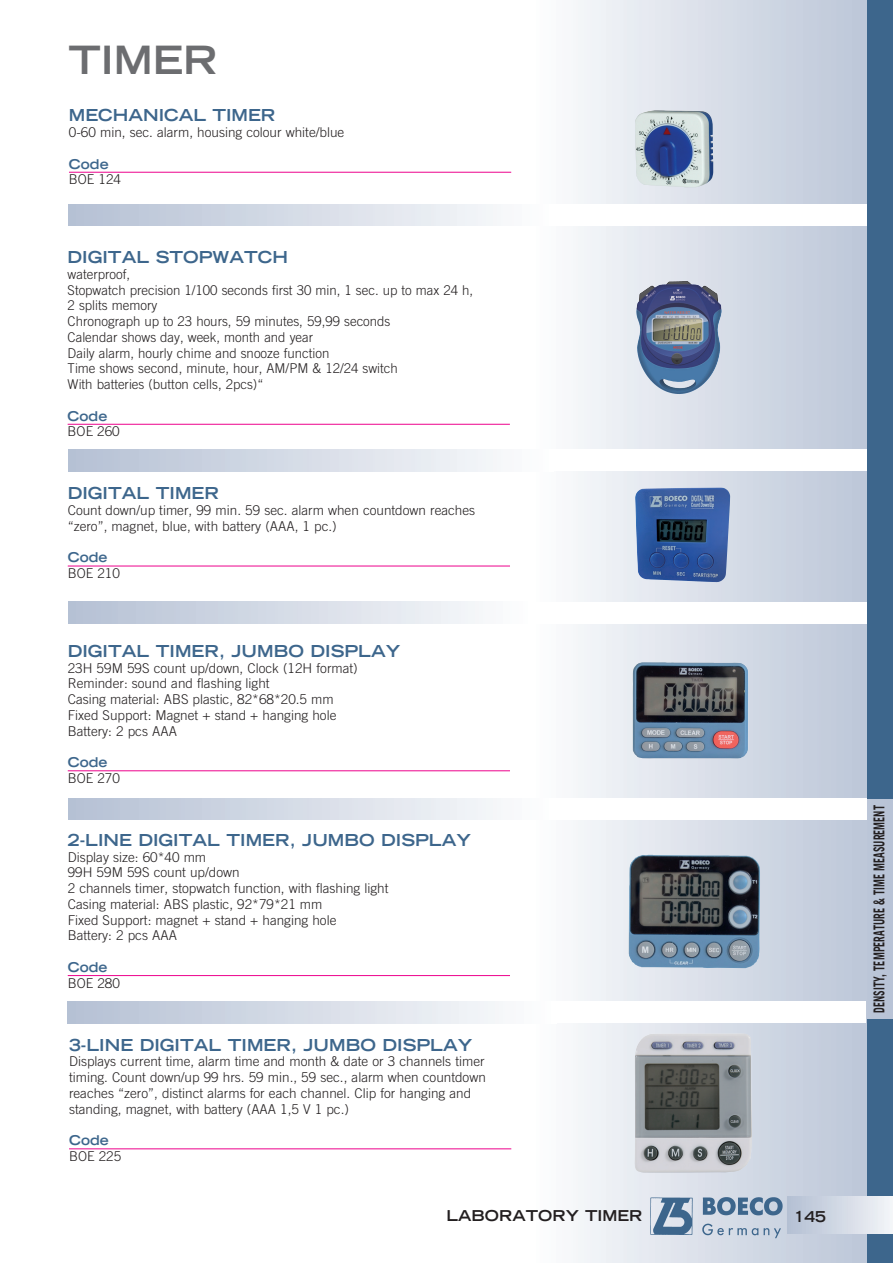
<style>
.page{position:relative;width:893px;height:1263px;background:#fff}
.page>*{position:absolute;margin:0;border:0;box-sizing:border-box;transform-origin:0 0}
.t1{font:700 expanded 39px "Trade Gothic LH";color:#6c6d70}
.Headline{font:700 expanded 16.5px "Trade Gothic LH";color:#3d668c}
.t2{font:700 15px "Trade Gothic";color:#231f20;scale:.68 1}
.t3{font:700 expanded 15px "Trade Gothic LH";color:#231f20}
.copy{font:300 13.5px/15.8px "Trade Gothic";color:#231f20;text-align:justify}
.Copy_Tabelle_mit_Tab{font:300 13.5px "Trade Gothic";color:#231f20}
.Tabelle_Head_mit_Tab{font:700 expanded 13.5px "Trade Gothic LH";color:#3d668c}
</style>
<div class="page">
<svg style="left:578px;top:0;width:315px;height:1263px;background:#ced5e2"></svg>
<div style="left:554px;top:450px;width:339px;height:21px;background:#fff"></div>
<div style="left:68px;top:450px;width:486px;height:21px;background:linear-gradient(to right,#b4c0d3,#fdfdfe)"></div>
<div style="left:554px;top:204px;width:339px;height:22px;background:#fff"></div>
<div style="left:68px;top:204px;width:486px;height:22px;background:linear-gradient(to right,#b4c0d3,#fdfdfe)"></div>
<div style="left:867px;top:1020px;width:26px;height:243px;background:#3d668c"></div>
<div style="left:867px;top:0;width:26px;height:798px;background:#3d668c"></div>
<img style="left:649px;top:1196px;width:134px;height:43px">
<div style="left:788px;top:1196px;width:105px;height:37px;background:linear-gradient(to right,#b4c0d3,#f3f5f8)"></div>
<hr style="left:69px;top:172px;width:442px;height:1px;background:#ed028c">
<div style="left:554px;top:798px;width:313px;height:22px;background:#fff"></div>
<div style="left:68px;top:798px;width:486px;height:22px;background:linear-gradient(to right,#b4c0d3,#fdfdfe)"></div>
<div style="left:533px;top:602px;width:334px;height:21px;background:#fff"></div>
<div style="left:68px;top:602px;width:465px;height:21px;background:linear-gradient(to right,#b4c0d3,#fdfdfe)"></div>
<img style="left:635px;top:487px;width:84px;height:19px">
<img style="left:632px;top:662px;width:117px;height:97px">
<img style="left:629px;top:855px;width:131px;height:113px">
<img style="left:635px;top:110px;width:78px;height:77px">
<hr style="left:68px;top:566px;width:442px;height:1px;background:#ed028c">
<hr style="left:68px;top:770px;width:442px;height:1px;background:#ed028c">
<hr style="left:68px;top:975px;width:442px;height:1px;background:#ed028c">
<hr style="left:69px;top:1148px;width:442px;height:1px;background:#ed028c">
<img style="left:634px;top:1033px;width:118px;height:139px">
<div style="left:556px;top:1001px;width:310px;height:22px;background:#fff"></div>
<div style="left:68px;top:1001px;width:488px;height:22px;background:linear-gradient(to right,#b4c0d3,#fdfdfe)"></div>
<hr style="left:68px;top:424px;width:442px;height:1px;background:#ed028c">
<img style="left:639px;top:281px;width:46px;height:19px">
<p class="t1" style="left:68px;top:35px;width:151px">TIMER</p>
<p class="Headline" style="left:69px;top:105px;width:208px">MECHANICAL TIMER</p>
<p class="copy" style="left:69px;top:124px;width:277px">0-60 min, sec. alarm, housing colour white/blue</p>
<p class="Tabelle_Head_mit_Tab" style="left:69px;top:155px;width:41px">Code</p>
<p class="Copy_Tabelle_mit_Tab" style="left:69px;top:171px;width:54px">BOE 124</p>
<p class="Headline" style="left:68px;top:246px;width:222px">DIGITAL STOPWATCH</p>
<p class="copy" style="left:68px;top:266px;width:64px">waterproof,</p>
<p class="copy" style="left:68px;top:282px;width:407px">Stopwatch precision 1/100 seconds first 30 min, 1 sec. up to max 24 h,</p>
<p class="copy" style="left:68px;top:297px;width:91px">2 splits memory</p>
<p class="copy" style="left:68px;top:313px;width:324px">Chronograph up to 23 hours, 59 minutes, 59,99 seconds</p>
<p class="copy" style="left:68px;top:329px;width:247px">Calendar shows day, week, month and year</p>
<p class="copy" style="left:68px;top:345px;width:263px">Daily alarm, hourly chime and snooze function</p>
<p class="copy" style="left:68px;top:360px;width:332px">Time shows second, minute, hour, AM/PM &amp; 12/24 switch</p>
<p class="copy" style="left:68px;top:376px;width:197px">With batteries (button cells, 2pcs)“</p>
<p class="Tabelle_Head_mit_Tab" style="left:68px;top:407px;width:41px">Code</p>
<p class="Copy_Tabelle_mit_Tab" style="left:68px;top:423px;width:54px">BOE 260</p>
<p class="Headline" style="left:68px;top:483px;width:153px">DIGITAL TIMER</p>
<p class="copy" style="left:68px;top:502px;width:409px">Count down/up timer, 99 min. 59 sec. alarm when countdown reaches</p>
<p class="copy" style="left:68px;top:518px;width:270px">“zero”, magnet, blue, with battery (AAA, 1 pc.)</p>
<p class="Tabelle_Head_mit_Tab" style="left:68px;top:549px;width:41px">Code</p>
<p class="Copy_Tabelle_mit_Tab" style="left:68px;top:565px;width:54px">BOE 210</p>
<p class="Headline" style="left:68px;top:640px;width:334px">DIGITAL TIMER, JUMBO DISPLAY</p>
<p class="copy" style="left:68px;top:660px;width:291px">23H 59M 59S count up/down, Clock (12H format)</p>
<p class="copy" style="left:68px;top:675px;width:203px">Reminder: sound and flashing light</p>
<p class="copy" style="left:68px;top:691px;width:267px">Casing material: ABS plastic, 82*68*20.5 mm</p>
<p class="copy" style="left:68px;top:707px;width:270px">Fixed Support: Magnet + stand + hanging hole</p>
<p class="copy" style="left:68px;top:723px;width:111px">Battery: 2 pcs AAA</p>
<p class="Tabelle_Head_mit_Tab" style="left:68px;top:753px;width:41px">Code</p>
<p class="Copy_Tabelle_mit_Tab" style="left:68px;top:770px;width:54px">BOE 270</p>
<p class="Headline" style="left:68px;top:829px;width:405px">2-LINE DIGITAL TIMER, JUMBO DISPLAY</p>
<p class="copy" style="left:68px;top:849px;width:140px">Display size: 60*40 mm</p>
<p class="copy" style="left:68px;top:864px;width:173px">99H 59M 59S count up/down</p>
<p class="copy" style="left:68px;top:880px;width:322px">2 channels timer, stopwatch function, with flashing light</p>
<p class="copy" style="left:68px;top:896px;width:256px">Casing material: ABS plastic, 92*79*21 mm</p>
<p class="copy" style="left:68px;top:912px;width:270px">Fixed Support: magnet + stand + hanging hole</p>
<p class="copy" style="left:68px;top:927px;width:111px">Battery: 2 pcs AAA</p>
<p class="Tabelle_Head_mit_Tab" style="left:68px;top:958px;width:41px">Code</p>
<p class="Copy_Tabelle_mit_Tab" style="left:68px;top:975px;width:54px">BOE 280</p>
<p class="Headline" style="left:69px;top:1034px;width:405px">3-LINE DIGITAL TIMER, JUMBO DISPLAY</p>
<p class="copy" style="left:69px;top:1053px;width:418px">Displays current time, alarm time and month &amp; date or 3 channels timer timing. Count down/up 99 hrs. 59 min., 59 sec., alarm when countdown reaches “zero”, distinct alarms for each channel. Clip for hanging and</p>
<p class="copy" style="left:69px;top:1101px;width:281px">standing, magnet, with battery (AAA 1,5 V 1 pc.)</p>
<p class="Tabelle_Head_mit_Tab" style="left:69px;top:1131px;width:41px">Code</p>
<p class="Copy_Tabelle_mit_Tab" style="left:69px;top:1148px;width:54px">BOE 225</p>
<p class="t3" style="left:447px;top:1206px;width:197px">LABORATORY TIMER</p>
<p class="t3" style="left:794px;top:1207px;width:34px">145</p>
<p class="t2" style="left:870px;top:1013px;width:307px;rotate:-90deg">DENSITY, TEMPERATURE &amp; TIME MEASUREMENT</p>
</div>
